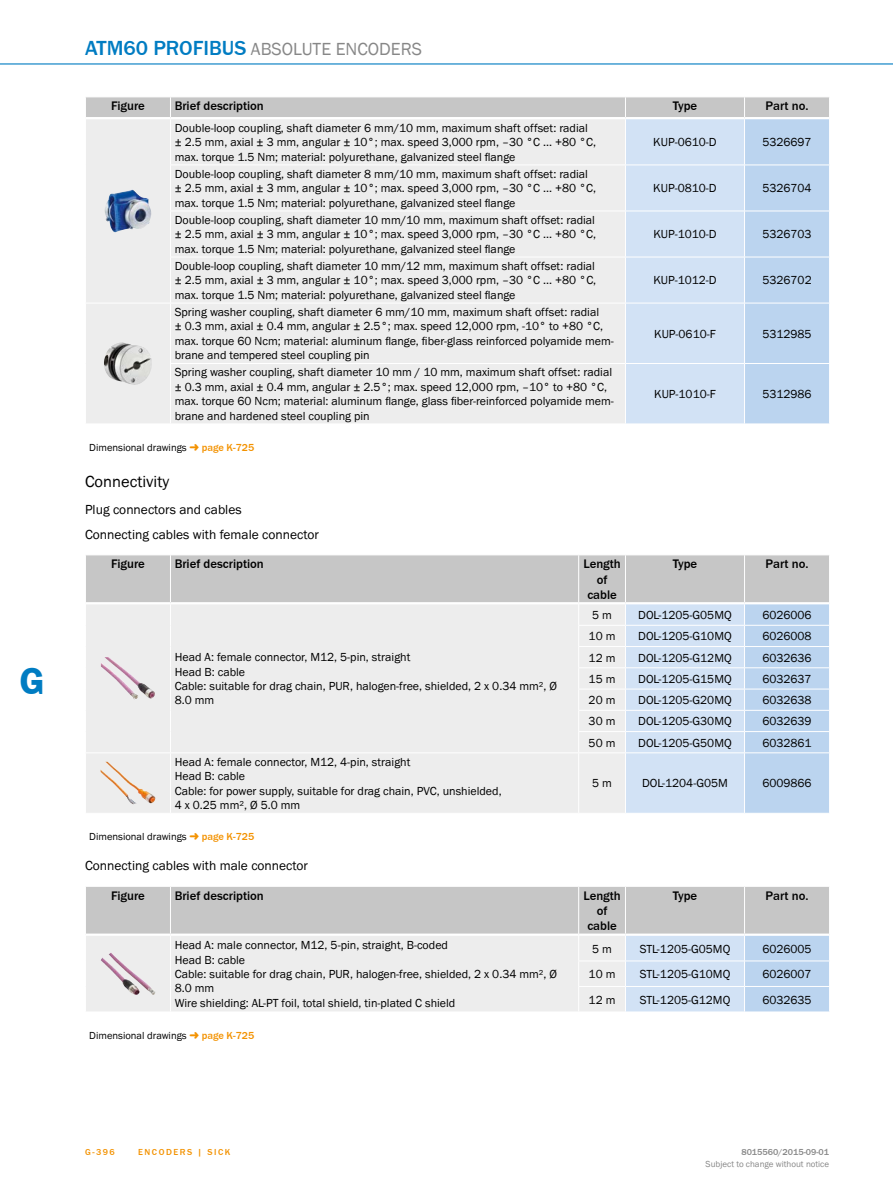
<style>
.page{position:relative;width:893px;height:1188px;background:#fff}
.page>*{position:absolute;margin:0;border:0;box-sizing:border-box;transform-origin:0 0}
.t1{font:700 39px "SICK Franklin";color:#007cc2}
.t2{font:500 21px "SICK Franklin";color:#007cc2}
.t3{font:18px "SICK Franklin";color:#878787}
.t4{font:16.5px "SICK Franklin";color:#000}
.t5{font:13.5px/25.2px "SICK Franklin";color:#000}
.t6{font:500 12.75px/15.3px "SICK Franklin";color:#000;text-align:center}
.t7{font:12px/14.4px "SICK Franklin";color:#000}
.t8{font:10.5px "SICK Franklin";color:#000}
.t9{font:500 10.5px "SICK Franklin";color:#f39200}
.t10{font:9px "SICK Franklin";color:#878787}
.t11{font:500 9px "SICK Franklin";letter-spacing:.17em;color:#f39200}
.t12{font:500 9px "SICK Franklin";color:#878787}
.s1{font-weight:400;font-size:18px;color:#878787}
</style>
<div class="page">
<hr style="left:0;top:63px;width:893px;height:2px;background:#007cc2">
<svg style="left:86px;top:97px;width:743px;height:327px;background:#e1e6ec"></svg>
<hr style="left:744px;top:117px;width:85px;height:2px;background:#fff">
<hr style="left:744px;top:363px;width:86px;height:1px;background:#fff">
<hr style="left:625px;top:119px;width:1px;height:46px;background:#fff">
<hr style="left:744px;top:119px;width:1px;height:46px;background:#fff">
<hr style="left:170px;top:303px;width:1px;height:60px;background:#fff">
<hr style="left:625px;top:303px;width:1px;height:60px;background:#fff">
<hr style="left:744px;top:303px;width:1px;height:60px;background:#fff">
<hr style="left:170px;top:165px;width:455px;height:1px;background:#fff">
<hr style="left:625px;top:165px;width:119px;height:1px;background:#fff">
<hr style="left:625px;top:165px;width:1px;height:46px;background:#fff">
<hr style="left:744px;top:165px;width:86px;height:1px;background:#fff">
<hr style="left:744px;top:165px;width:1px;height:46px;background:#fff">
<hr style="left:170px;top:211px;width:455px;height:1px;background:#fff">
<hr style="left:625px;top:211px;width:119px;height:1px;background:#fff">
<hr style="left:625px;top:211px;width:1px;height:46px;background:#fff">
<hr style="left:744px;top:211px;width:86px;height:1px;background:#fff">
<hr style="left:744px;top:211px;width:1px;height:46px;background:#fff">
<hr style="left:170px;top:363px;width:455px;height:1px;background:#fff">
<hr style="left:170px;top:364px;width:1px;height:60px;background:#fff">
<hr style="left:625px;top:363px;width:119px;height:1px;background:#fff">
<hr style="left:625px;top:364px;width:1px;height:60px;background:#fff">
<hr style="left:744px;top:364px;width:1px;height:60px;background:#fff">
<hr style="left:170px;top:257px;width:455px;height:1px;background:#fff">
<hr style="left:170px;top:303px;width:455px;height:1px;background:#fff">
<hr style="left:625px;top:257px;width:119px;height:1px;background:#fff">
<hr style="left:625px;top:257px;width:1px;height:46px;background:#fff">
<hr style="left:625px;top:303px;width:119px;height:1px;background:#fff">
<hr style="left:744px;top:257px;width:86px;height:1px;background:#fff">
<hr style="left:744px;top:257px;width:1px;height:46px;background:#fff">
<hr style="left:744px;top:303px;width:86px;height:1px;background:#fff">
<hr style="left:170px;top:119px;width:1px;height:46px;background:#fff">
<hr style="left:170px;top:165px;width:1px;height:46px;background:#fff">
<hr style="left:170px;top:211px;width:1px;height:46px;background:#fff">
<hr style="left:170px;top:257px;width:1px;height:46px;background:#fff">
<hr style="left:85px;top:303px;width:85px;height:1px;background:#fff">
<img style="left:105px;top:190px;width:46px;height:42px">
<img style="left:104px;top:342px;width:48px;height:43px">
<svg style="left:86px;top:555px;width:743px;height:258px;background:#dee2e7"></svg>
<img style="left:104px;top:657px;width:51px;height:42px">
<img style="left:105px;top:762px;width:50px;height:41px">
<svg style="left:86px;top:886px;width:743px;height:126px;background:#d8dcdf"></svg>
<img style="left:101px;top:952px;width:54px;height:43px">
<h1 class="t1" style="left:19px;top:657px;width:27px">G</h1>
<h2 class="t2" style="left:85px;top:35px;width:187px">ATM60 PROFIBUS <span class="s1">Absolute</span></h2>
<h3 class="t3" style="left:336px;top:38px;width:12px">encoders</h3>
<p class="t6" style="left:111px;top:99px;width:35px">Figure</p>
<p class="t6" style="left:175px;top:99px;width:91px">Brief description</p>
<p class="t6" style="left:673px;top:99px;width:26px">Type</p>
<p class="t6" style="left:766px;top:99px;width:44px">Part no.</p>
<p class="t7" style="left:175px;top:121px;width:423px">Double-loop coupling, shaft diameter 6 mm/10 mm, maximum shaft offset: radial ± 2.5 mm, axial ± 3 mm, angular ± 10°; max. speed 3,000 rpm, –30 °C ... +80 °C, max. torque 1.5 Nm; material: polyurethane, galvanized steel flange</p>
<p class="t7" style="left:653px;top:135px;width:65px">KUP-0610-D</p>
<p class="t7" style="left:762px;top:135px;width:51px">5326697</p>
<p class="t7" style="left:175px;top:167px;width:423px">Double-loop coupling, shaft diameter 8 mm/10 mm, maximum shaft offset: radial ± 2.5 mm, axial ± 3 mm, angular ± 10°; max. speed 3,000 rpm, –30 °C ... +80 °C, max. torque 1.5 Nm; material: polyurethane, galvanized steel flange</p>
<p class="t7" style="left:175px;top:213px;width:423px;text-align:justify">Double-loop coupling, shaft diameter 10 mm/10 mm, maximum shaft offset: radial ± 2.5 mm, axial ± 3 mm, angular ± 10°; max. speed 3,000 rpm, –30 °C ... +80 °C, max. torque 1.5 Nm; material: polyurethane, galvanized steel flange</p>
<p class="t7" style="left:175px;top:259px;width:423px;text-align:justify">Double-loop coupling, shaft diameter 10 mm/12 mm, maximum shaft offset: radial ± 2.5 mm, axial ± 3 mm, angular ± 10°; max. speed 3,000 rpm, –30 °C ... +80 °C, max. torque 1.5 Nm; material: polyurethane, galvanized steel flange</p>
<p class="t7" style="left:175px;top:305px;width:441px">Spring washer coupling, shaft diameter 6 mm/10 mm, maximum shaft offset: radial<br>± 0.3 mm, axial ± 0.4 mm, angular ± 2.5°; max. speed 12,000 rpm, -10° to +80 °C, max. torque 60 Ncm; material: aluminum flange, fiber-glass reinforced polyamide mem&shy;brane and tempered steel coupling pin</p>
<p class="t7" style="left:175px;top:365px;width:441px">Spring washer coupling, shaft diameter 10 mm / 10 mm, maximum shaft offset: radial ± 0.3 mm, axial ± 0.4 mm, angular ± 2.5°; max. speed 12,000 rpm, –10° to +80 °C, max. torque 60 Ncm; material: aluminum flange, glass fiber-reinforced polyamide mem&shy;brane and hardened steel coupling pin</p>
<p class="t7" style="left:653px;top:181px;width:65px">KUP-0810-D</p>
<p class="t7" style="left:762px;top:181px;width:51px">5326704</p>
<p class="t7" style="left:653px;top:227px;width:65px">KUP-1010-D</p>
<p class="t7" style="left:762px;top:227px;width:51px">5326703</p>
<p class="t7" style="left:653px;top:273px;width:65px">KUP-1012-D</p>
<p class="t7" style="left:762px;top:273px;width:51px">5326702</p>
<p class="t7" style="left:654px;top:327px;width:63px">KUP-0610-F</p>
<p class="t7" style="left:762px;top:327px;width:51px">5312985</p>
<p class="t7" style="left:654px;top:387px;width:63px">KUP-1010-F</p>
<p class="t7" style="left:762px;top:387px;width:51px">5312986</p>
<p class="t8" style="left:89px;top:441px;width:99px">Dimensional drawings</p>
<p class="t9" style="left:202px;top:441px;width:54px">page K-725</p>
<h3 class="t4" style="left:85px;top:472px;width:86px">Connectivity</h3>
<p class="t5" style="left:85px;top:497px;width:235px">Plug connectors and cables<br>Connecting cables with female connector</p>
<p class="t6" style="left:111px;top:557px;width:35px">Figure</p>
<p class="t6" style="left:175px;top:557px;width:91px">Brief description</p>
<p class="t6" style="left:583px;top:557px;width:39px">Length of cable</p>
<p class="t6" style="left:673px;top:557px;width:26px">Type</p>
<p class="t6" style="left:766px;top:557px;width:44px">Part no.</p>
<p class="t7" style="left:175px;top:650px;width:384px">Head A: female connector, M12, 5-pin, straight<br>Head B: cable<br>Cable: suitable for drag chain, PUR, halogen-free, shielded, 2 x 0.34 mm², Ø 8.0 mm</p>
<p class="t7" style="left:175px;top:755px;width:328px">Head A: female connector, M12, 4-pin, straight<br>Head B: cable<br>Cable: for power supply, suitable for drag chain, PVC, unshielded, 4 x 0.25 mm², Ø 5.0 mm</p>
<p class="t7" style="left:592px;top:608px;width:21px">5m</p>
<p class="t7" style="left:638px;top:608px;width:95px">DOL-1205-G05MQ</p>
<p class="t7" style="left:762px;top:608px;width:51px">6026006</p>
<p class="t7" style="left:589px;top:629px;width:28px">10 m</p>
<p class="t7" style="left:638px;top:629px;width:95px">DOL-1205-G10MQ</p>
<p class="t7" style="left:762px;top:629px;width:51px">6026008</p>
<p class="t7" style="left:589px;top:651px;width:28px">12 m</p>
<p class="t7" style="left:638px;top:651px;width:95px">DOL-1205-G12MQ</p>
<p class="t7" style="left:762px;top:651px;width:51px">6032636</p>
<p class="t7" style="left:589px;top:672px;width:28px">15 m</p>
<p class="t7" style="left:638px;top:672px;width:95px">DOL-1205-G15MQ</p>
<p class="t7" style="left:762px;top:672px;width:51px">6032637</p>
<p class="t7" style="left:589px;top:693px;width:28px">20 m</p>
<p class="t7" style="left:638px;top:693px;width:95px">DOL-1205-G20MQ</p>
<p class="t7" style="left:762px;top:693px;width:51px">6032638</p>
<p class="t7" style="left:589px;top:714px;width:28px">30 m</p>
<p class="t7" style="left:638px;top:714px;width:95px">DOL-1205-G30MQ</p>
<p class="t7" style="left:762px;top:714px;width:51px">6032639</p>
<p class="t7" style="left:589px;top:736px;width:28px">50 m</p>
<p class="t7" style="left:638px;top:736px;width:95px">DOL-1205-G50MQ</p>
<p class="t7" style="left:762px;top:736px;width:51px">6032861</p>
<p class="t7" style="left:592px;top:776px;width:21px">5m</p>
<p class="t7" style="left:642px;top:776px;width:87px">DOL-1204-G05M</p>
<p class="t7" style="left:762px;top:776px;width:51px">6009866</p>
<p class="t8" style="left:89px;top:830px;width:99px">Dimensional drawings</p>
<p class="t9" style="left:202px;top:830px;width:54px">page K-725</p>
<p class="t5" style="left:85px;top:853px;width:224px">Connecting cables with male connector</p>
<p class="t6" style="left:111px;top:888px;width:35px">Figure</p>
<p class="t6" style="left:175px;top:888px;width:91px">Brief description</p>
<p class="t6" style="left:583px;top:888px;width:39px">Length of cable</p>
<p class="t6" style="left:673px;top:888px;width:26px">Type</p>
<p class="t6" style="left:766px;top:888px;width:44px">Part no.</p>
<p class="t7" style="left:175px;top:938px;width:384px">Head A: male connector, M12, 5-pin, straight, B-coded<br>Head B: cable<br>Cable: suitable for drag chain, PUR, halogen-free, shielded, 2 x 0.34 mm², Ø 8.0 mm<br>Wire shielding: AL-PT foil, total shield, tin-plated C shield</p>
<p class="t7" style="left:592px;top:942px;width:21px">5m</p>
<p class="t7" style="left:640px;top:942px;width:92px">STL-1205-G05MQ</p>
<p class="t7" style="left:762px;top:942px;width:51px">6026005</p>
<p class="t7" style="left:589px;top:967px;width:28px">10 m</p>
<p class="t7" style="left:640px;top:967px;width:92px">STL-1205-G10MQ</p>
<p class="t7" style="left:762px;top:967px;width:51px">6026007</p>
<p class="t7" style="left:589px;top:993px;width:28px">12 m</p>
<p class="t7" style="left:640px;top:993px;width:92px">STL-1205-G12MQ</p>
<p class="t7" style="left:762px;top:993px;width:51px">6032635</p>
<p class="t8" style="left:89px;top:1029px;width:99px">Dimensional drawings</p>
<p class="t9" style="left:202px;top:1029px;width:54px">page K-725</p>
<p class="t11" style="left:85px;top:1146px;width:31px">G-396</p>
<p class="t11" style="left:138px;top:1146px;width:14px">Enco</p>
<p class="t11" style="left:166px;top:1146px;width:15px">ders</p>
<p class="t11" style="left:198px;top:1146px;width:34px">| SICK</p>
<p class="t12" style="left:741px;top:1146px;width:89px">8015560/2015-09-01</p>
<p class="t10" style="left:706px;top:1159px;width:125px">Subject to change without notice</p>
</div>
